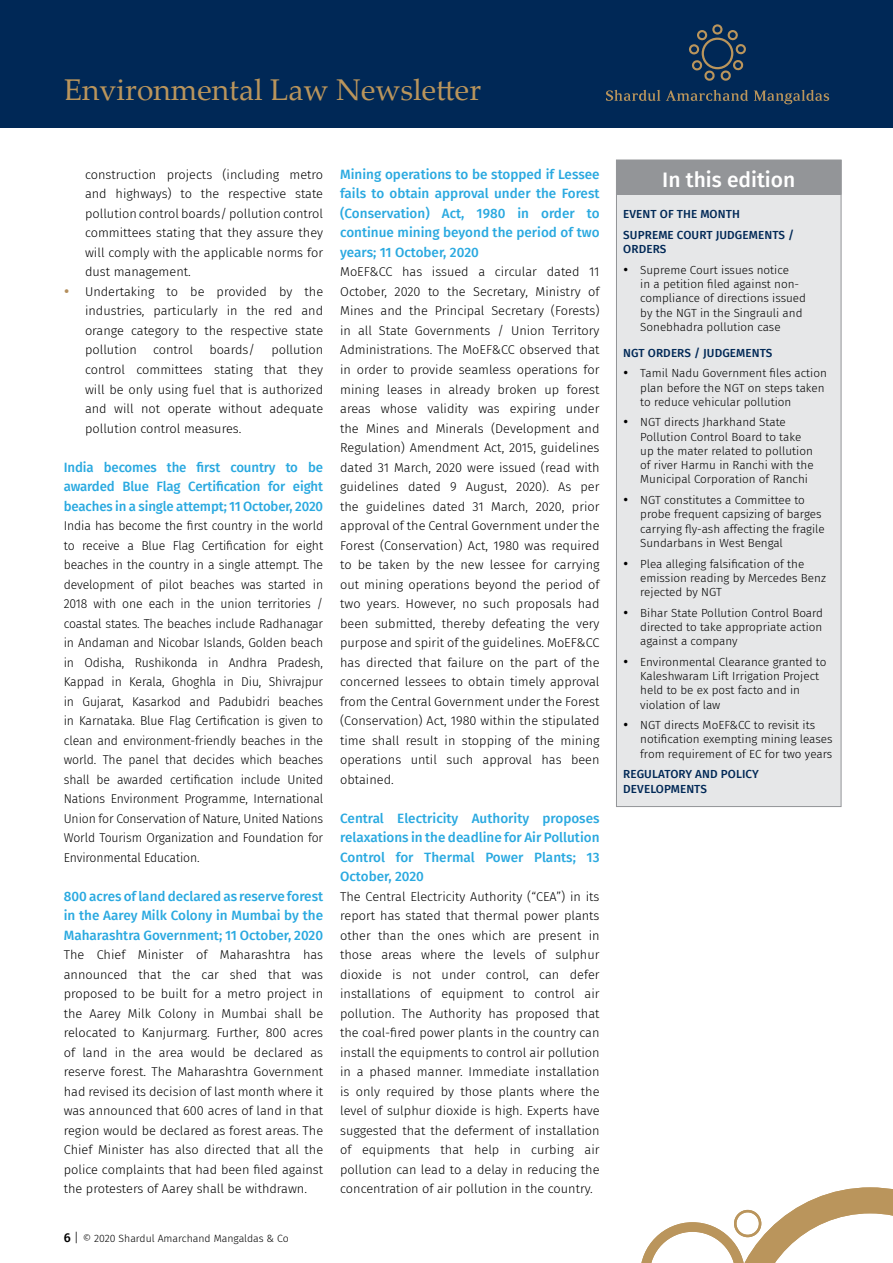
<style>
.page{position:relative;width:893px;height:1263px;background:#fff}
.page>*{position:absolute;margin:0;border:0;box-sizing:border-box;transform-origin:0 0}
.t1{font:30px "Palatino Linotype";color:#ba955c}
.t2{font:500 21px "Fira Sans";color:#fff}
.Heading_3{font:500 13.5px/19.5px "Fira Sans";letter-spacing:-.005em;color:#2aa9e0;text-align:justify}
.Body_Copy{font:500 13.5px/19.5px "Fira Sans";color:#2aa9e0;text-align:justify}
.Body_Copy-2{font:300 12.75px/19.5px "Fira Sans";color:#000;text-align:justify}
.Body_Copy-3{font:300 12.75px/19.5px "Fira Sans";color:#000;text-align:justify;scale:.96 1}
.t3{font:300 12.75px/19.5px "Fira Sans";color:#000101;text-align:justify}
.Body_Copy-4{font:300 11.7px/14.2px "Fira Sans";color:#000}
.Heading_2{font:500 11.7px/14.2px "Fira Sans";letter-spacing:.01em;color:#002856}
.t4{font:300 10.5px "Fira Sans";color:#000}
.s1{color:#b48f5d}
.s2{font-weight:500;font-size:12.75px}
.s3{font-size:12.75px}
</style>
<div class="page">
<div style="left:0;top:0;width:893px;height:128px;background:#002856"></div>
<svg style="left:606px;top:90px;width:54px;height:11px"></svg>
<svg style="left:666px;top:90px;width:82px;height:11px"></svg>
<svg style="left:754px;top:90px;width:75px;height:14px"></svg>
<svg style="left:689px;top:24px;width:57px;height:57px"></svg>
<svg style="left:641px;top:1187px;width:252px;height:76px"></svg>
<div style="left:616px;top:160px;width:225px;height:646px;background:#e6e7e8"></div>
<div style="left:616px;top:160px;width:225px;height:34px;background:#939598"></div>
<div style="left:616px;top:160px;width:225px;height:35px;border:1px solid #939598"></div>
<h1 class="t1" style="left:64px;top:68px;width:419px">Environmental Law Newsletter</h1>
<p class="t3" style="left:85px;top:165px;width:240px">construction projects (including metro and highways) to the respective state pollution control boards/ pollution control committees stating that they assure they will comply with the applicable norms for dust management.</p>
<p class="t3" style="left:85px;top:282px;width:240px;text-indent:-21px"><span class="s1">•</span> Undertaking to be provided by the industries, particularly in the red and orange category to the respective state pollution</p>
<p class="t3" style="left:153px;top:340px;width:42px">control</p>
<p class="t3" style="left:209px;top:340px;width:47px">boards/</p>
<p class="t3" style="left:85px;top:340px;width:240px;text-indent:186px">pollution control committees stating that they will be only using fuel that is authorized and will not operate without adequate pollution control measures.</p>
<p class="Heading_3" style="left:64px;top:456px;width:261px">India becomes the first country to be awarded Blue Flag Certification for eight beaches in a single attempt; 11 October, 2020</p>
<p class="Body_Copy-3" style="left:64px;top:516px;width:272px">India has become the first country in the world to receive a Blue Flag Certification for eight beaches in the country in a single attempt. The development of pilot beaches was started in 2018 with one each in the union territories / coastal states. The beaches include Radhanagar in Andaman and Nicobar Islands, Golden beach in Odisha, Rushikonda in Andhra Pradesh, Kappad in Kerala, Ghoghla in Diu, Shivrajpur in Gujarat, Kasarkod and Padubidri beaches in Karnataka. Blue Flag Certification is given to clean and environment-friendly beaches in the world. The panel that decides which beaches shall be awarded certification include United Nations Environment Programme, International Union for Conservation of Nature, United Nations World Tourism Organization and Foundation for Environmental Education.</p>
<p class="Heading_3" style="left:64px;top:885px;width:261px">800 acres of land declared as reserve forest in the Aarey Milk Colony in Mumbai by the Maharashtra Government; 11 October, 2020</p>
<p class="Body_Copy-2" style="left:64px;top:945px;width:261px">The Chief Minister of Maharashtra has announced that the car shed that was proposed to be built for a metro project in the Aarey Milk Colony in Mumbai shall be relocated to Kanjurmarg. Further, 800 acres of land in the area would be declared as reserve forest. The Maharashtra Government had revised its decision of last month where it was announced that 600 acres of land in that region would be declared as forest areas. The Chief Minister has also directed that all the police complaints that had been filed against the protesters of Aarey shall be withdrawn.</p>
<p class="t4" style="left:64px;top:1231px;width:226px"><span class="s2">6</span> <span class="s3">|</span> © 2020 Shardul Amarchand Mangaldas &amp; Co</p>
<p class="Body_Copy" style="left:340px;top:164px;width:261px">Mining operations to be stopped if Lessee fails to obtain approval under the Forest (Conservation) Act, 1980 in order to continue mining beyond the period of two years; 11 October, 2020</p>
<p class="Body_Copy-2" style="left:340px;top:262px;width:261px">MoEF&amp;CC has issued a circular dated 11<br>October, 2020 to the Secretary, Ministry of Mines and the Principal Secretary (Forests) in all State Governments / Union Territory Administrations. The MoEF&amp;CC observed that in order to provide seamless operations for mining leases in already broken up forest areas whose validity was expiring under the Mines and Minerals (Development and Regulation) Amendment Act, 2015, guidelines dated 31 March, 2020 were issued (read with guidelines dated 9 August, 2020). As per the guidelines dated 31 March, 2020, prior approval of the Central Government under the Forest (Conservation) Act, 1980 was required to be taken by the new lessee for carrying out mining operations beyond the period of two years. However, no such proposals had been submitted, thereby defeating the very purpose and spirit of the guidelines. MoEF&amp;CC has directed that failure on the part of the concerned lessees to obtain timely approval from the Central Government under the Forest (Conservation) Act, 1980 within the stipulated time shall result in stopping of the mining operations until such approval has been obtained.</p>
<p class="Heading_3" style="left:340px;top:807px;width:261px">Central Electricity Authority proposes relaxations in the deadline for Air Pollution Control for Thermal Power Plants; 13<br>October, 2020</p>
<p class="Body_Copy-2" style="left:340px;top:886px;width:261px">The Central Electricity Authority (“CEA”) in its report has stated that thermal power plants other than the ones which are present in those areas where the levels of sulphur dioxide is not under control, can defer installations of equipment to control air pollution. The Authority has proposed that the coal-fired power plants in the country can install the equipments to control air pollution in a phased manner. Immediate installation is only required by those plants where the level of sulphur dioxide is high. Experts have suggested that the deferment of installation of equipments that help in curbing air pollution can lead to a delay in reducing the concentration of air pollution in the country.</p>
<p class="t2" style="left:662px;top:163px;width:135px">In this edition</p>
<p class="Heading_2" style="left:623px;top:206px;width:118px">EVENT OF THE MONTH</p>
<p class="Heading_2" style="left:623px;top:227px;width:172px">SUPREME COURT JUDGEMENTS /<br>ORDERS</p>
<p class="Body_Copy-4" style="left:640px;top:263px;width:167px;text-indent:-17px">• Supreme Court issues notice<br>in a petition filed against non&shy;compliance of directions issued by the NGT in the Singrauli and<br>Sonebhadra pollution case</p>
<p class="Heading_2" style="left:623px;top:345px;width:151px">NGT ORDERS / JUDGEMENTS</p>
<p class="Body_Copy-4" style="left:640px;top:366px;width:188px;text-indent:-17px">• Tamil Nadu Government files action plan before the NGT on steps taken to reduce vehicular pollution</p>
<p class="Body_Copy-4" style="left:640px;top:415px;width:175px;text-indent:-17px">• NGT directs Jharkhand State<br>Pollution Control Board to take up the mater related to pollution of river Harmu in Ranchi with the<br>Municipal Corporation of Ranchi</p>
<p class="Body_Copy-4" style="left:640px;top:493px;width:186px;text-indent:-17px">• NGT constitutes a Committee to probe frequent capsizing of barges carrying fly-ash affecting the fragile Sundarbans in West Bengal</p>
<p class="Body_Copy-4" style="left:640px;top:556px;width:187px;text-indent:-17px">• Plea alleging falsification of the emission reading by Mercedes Benz rejected by NGT</p>
<p class="Body_Copy-4" style="left:640px;top:605px;width:184px;text-align:justify;text-indent:-17px">• Bihar State Pollution Control Board directed to take appropriate action against a company</p>
<p class="Body_Copy-4" style="left:640px;top:654px;width:188px;text-indent:-17px">• Environmental Clearance granted to<br>Kaleshwaram Lift Irrigation Project held to be ex post facto and in violation of law</p>
<p class="Body_Copy-4" style="left:640px;top:718px;width:194px;text-indent:-17px">• NGT directs MoEF&amp;CC to revisit its notification exempting mining leases from requirement of EC for two years</p>
<p class="Heading_2" style="left:623px;top:766px;width:137px">REGULATORY AND POLICY<br>DEVELOPMENTS</p>
</div>
